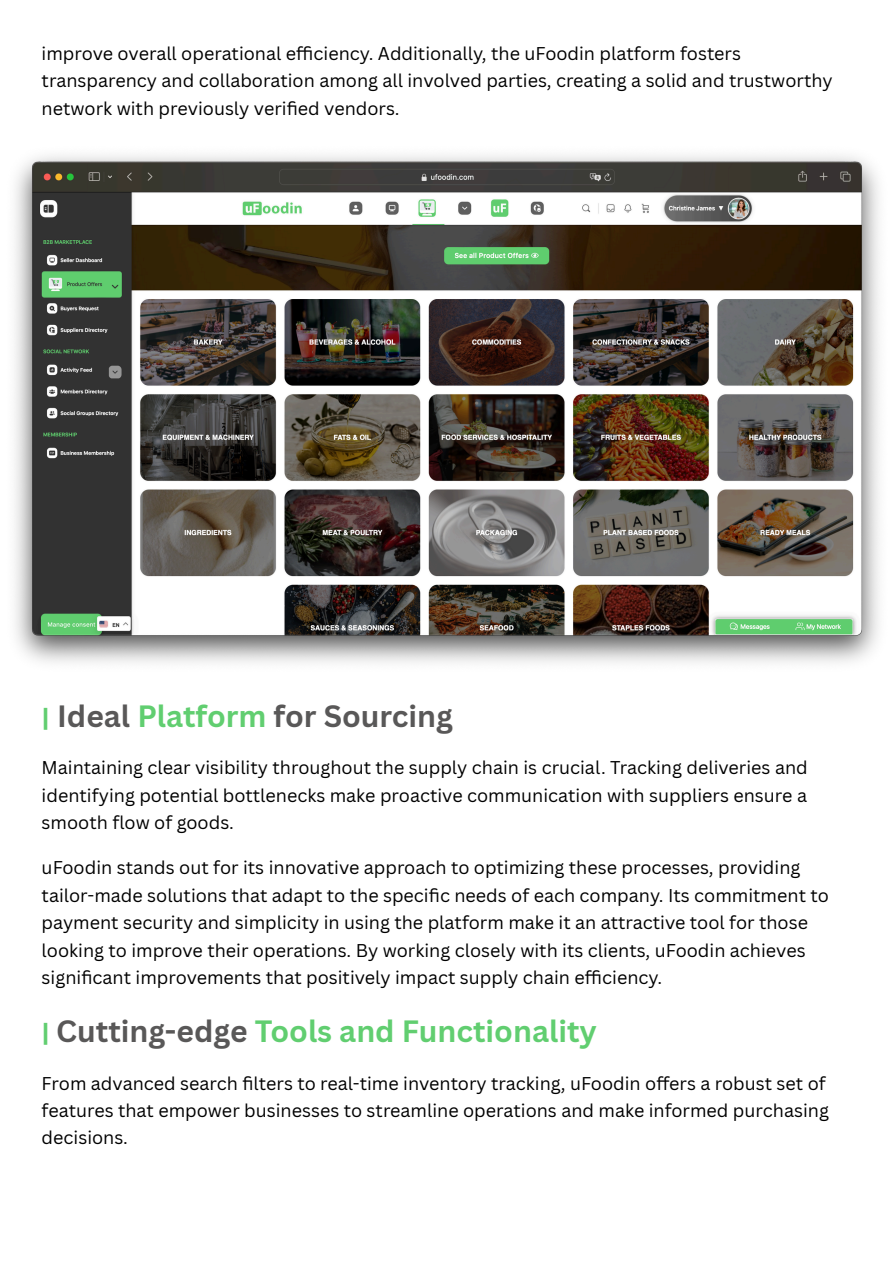
<style>
.page{position:relative;width:894px;height:1263px;background:#fff}
.page>*{position:absolute;margin:0;border:0;box-sizing:border-box;transform-origin:0 0}
.t1{font:700 30px "Canva Sans";color:#61ce70}
.t2{font:700 30px "Canva Sans";color:#595858}
.t3{font:18px/27.6px "Canva Sans";color:#000}
.s1{font-size:25.5px;color:#61ce70}
.s2{color:#61ce70}
.s3{font-size:25.5px}
.s4{color:#595858}
</style>
<div class="page">
<img style="left:15px;top:155px;width:864px;height:508px">
<p class="t3" style="left:42px;top:39px;width:792px">improve overall operational effi ciency. Additionally, the uFoodin platform fosters transparency and collaboration among all involved parties, creating a solid and trustworthy network with previously verifi ed vendors.</p>
<p class="t2" style="left:42px;top:695px;width:412px"><span class="s1">|</span> Ideal <span class="s2">Platform</span> for Sourcing</p>
<p class="t3" style="left:42px;top:753px;width:767px;text-align:justify">Maintaining clear visibility throughout the supply chain is crucial. Tracking deliveries and identifying potential bottlenecks make proactive communication with suppliers ensure a smooth flow of goods.</p>
<p class="t3" style="left:42px;top:853px;width:788px">uFoodin stands out for its innovative approach to optimizing these processes, providing tailor-made solutions that adapt to the specifi c needs of each company. Its commitment to payment security and simplicity in using the platform make it an attractive tool for those looking to improve their operations. By working closely with its clients, uFoodin achieves signifi cant improvements that positively impact supply chain effi ciency.</p>
<p class="t1" style="left:42px;top:1010px;width:556px"><span class="s3">|</span> <span class="s4">Cutting-edge</span> Tools and Functionality</p>
<p class="t3" style="left:42px;top:1070px;width:788px;line-height:27px">From advanced search fi lters to real-time inventory tracking, uFoodin offers a robust set of features that empower businesses to streamline operations and make informed purchasing decisions.</p>
</div>
